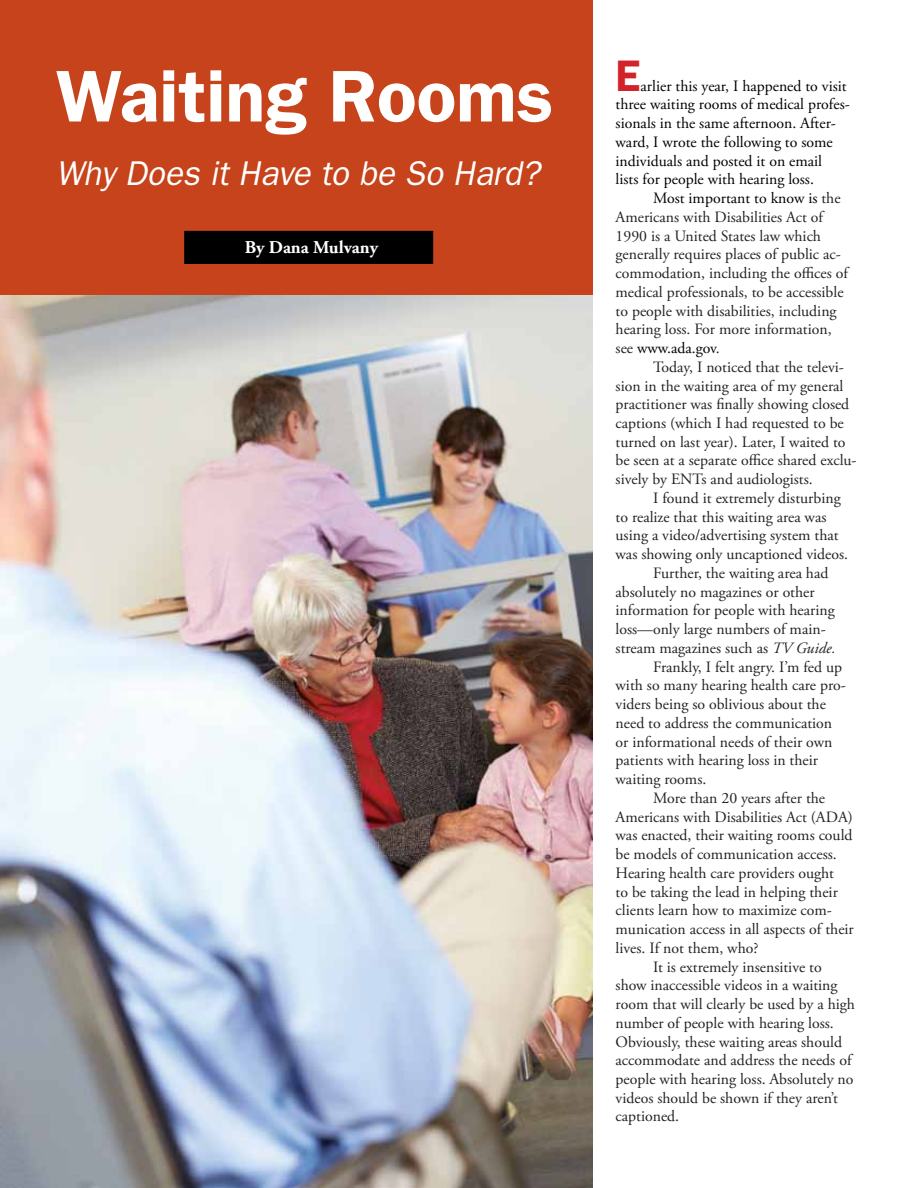
<style>
.page{position:relative;width:918px;height:1188px;background:#fff}
.page>*{position:absolute;margin:0;border:0;box-sizing:border-box;transform-origin:0 0}
.t1{font:600 73.5px "Franklin Gothic";color:#fff}
.t2{font:600 44.4px "Franklin Gothic";color:#d2232a}
.t3{font:italic 34.5px "Franklin Gothic";color:#fff;scale:.96 1}
.t4{font:700 18px "Adobe Garamond Pro";color:#fff}
.t5{font:15.75px/18.8px "Adobe Garamond Pro";color:#222}
.t6{font:15.75px/18.8px "Adobe Garamond Pro";color:#000}
.s1{color:#000}
.s2{font-style:italic}
</style>
<div class="page">
<div style="left:0;top:0;width:592px;height:301px;background:#c6431b"></div>
<img style="left:0;top:295px;width:592px;height:893px">
<div style="left:185px;top:232px;width:247px;height:31px;background:#000"></div>
<div style="left:184px;top:231px;width:249px;height:33px;border:2px solid #000"></div>
<h1 class="t1" style="left:56px;top:53px;width:499px">Waiting Rooms</h1>
<h3 class="t3" style="left:56px;top:154px;width:505px">Why Does it Have to be So Hard?</h3>
<p class="t4" style="left:245px;top:236px;width:135px">By Dana Mulvany</p>
<h2 class="t2" style="left:616px;top:49px;width:26px">E</h2>
<p class="t6" style="left:616px;top:77px;width:236px;text-indent:25px">arlier this year, I happened to visit three waiting rooms of medical profes&shy;sionals in the same afternoon. After&shy;ward, I wrote the following to some individuals and posted it on email<br>lists for people with hearing loss.</p>
<p class="t5" style="left:616px;top:189px;width:234px;text-indent:38px"><span class="s1">Most important to know is</span> the Americans with Disabilities Act of 1990 is a United States law which generally requires places of public ac&shy;commodation, including the offices of medical professionals, to be accessible to people with disabilities, including hearing loss. For more information, see <span class="s1">www.ada.gov</span>.</p>
<p class="t5" style="left:616px;top:358px;width:243px;text-indent:38px">Today, I noticed that the televi&shy;sion in the waiting area of my general practitioner was finally showing closed captions (which I had requested to be turned on last year). Later, I waited to be seen at a separate office shared exclu&shy;sively by ENTs and audiologists.</p>
<p class="t5" style="left:653px;top:489px;width:189px">I found it extremely disturbing</p>
<p class="t5" style="left:616px;top:508px;width:212px">to realize that this waiting area was</p>
<p class="t5" style="left:616px;top:527px;width:225px">using a video/advertising system that</p>
<p class="t5" style="left:616px;top:545px;width:234px">was showing only uncaptioned videos.</p>
<p class="t5" style="left:653px;top:564px;width:177px">Further, the waiting area had</p>
<p class="t5" style="left:616px;top:583px;width:201px">absolutely no magazines or other</p>
<p class="t5" style="left:616px;top:602px;width:221px">information for people with hearing</p>
<p class="t5" style="left:616px;top:620px;width:212px">loss—only large numbers of main-</p>
<p class="t5" style="left:616px;top:639px;width:222px">stream magazines such as <span class="s2">TV Guide.</span></p>
<p class="t5" style="left:653px;top:658px;width:191px">Frankly, I felt angry. I’m fed up</p>
<p class="t5" style="left:616px;top:677px;width:232px">with so many hearing health care pro-</p>
<p class="t5" style="left:616px;top:695px;width:212px">viders being so oblivious about the</p>
<p class="t5" style="left:616px;top:714px;width:218px">need to address the communication</p>
<p class="t5" style="left:616px;top:733px;width:218px">or informational needs of their own</p>
<p class="t5" style="left:616px;top:752px;width:204px">patients with hearing loss in their</p>
<p class="t5" style="left:616px;top:770px;width:92px">waiting rooms.</p>
<p class="t5" style="left:653px;top:789px;width:174px">More than 20 years after the</p>
<p class="t5" style="left:616px;top:808px;width:239px">Americans with Disabilities Act (ADA)</p>
<p class="t5" style="left:616px;top:827px;width:239px">was enacted, their waiting rooms could</p>
<p class="t5" style="left:616px;top:845px;width:223px">be models of communication access.</p>
<p class="t5" style="left:616px;top:864px;width:220px">Hearing health care providers ought</p>
<p class="t5" style="left:616px;top:883px;width:224px">to be taking the lead in helping their</p>
<p class="t5" style="left:616px;top:902px;width:218px">clients learn how to maximize com-</p>
<p class="t5" style="left:616px;top:920px;width:240px">munication access in all aspects of their</p>
<p class="t5" style="left:616px;top:939px;width:144px">lives. If not them, who?</p>
<p class="t5" style="left:653px;top:958px;width:170px">It is extremely insensitive to</p>
<p class="t5" style="left:616px;top:976px;width:223px">show inaccessible videos in a waiting</p>
<p class="t5" style="left:616px;top:995px;width:241px">room that will clearly be used by a high</p>
<p class="t5" style="left:616px;top:1014px;width:220px">number of people with hearing loss.</p>
<p class="t5" style="left:616px;top:1033px;width:228px">Obviously, these waiting areas should</p>
<p class="t5" style="left:616px;top:1051px;width:237px">accommodate and address the needs of</p>
<p class="t5" style="left:616px;top:1070px;width:239px">people with hearing loss. Absolutely no</p>
<p class="t5" style="left:616px;top:1089px;width:224px">videos should be shown if they aren’t</p>
<p class="t5" style="left:616px;top:1108px;width:65px">captioned.</p>
</div>
